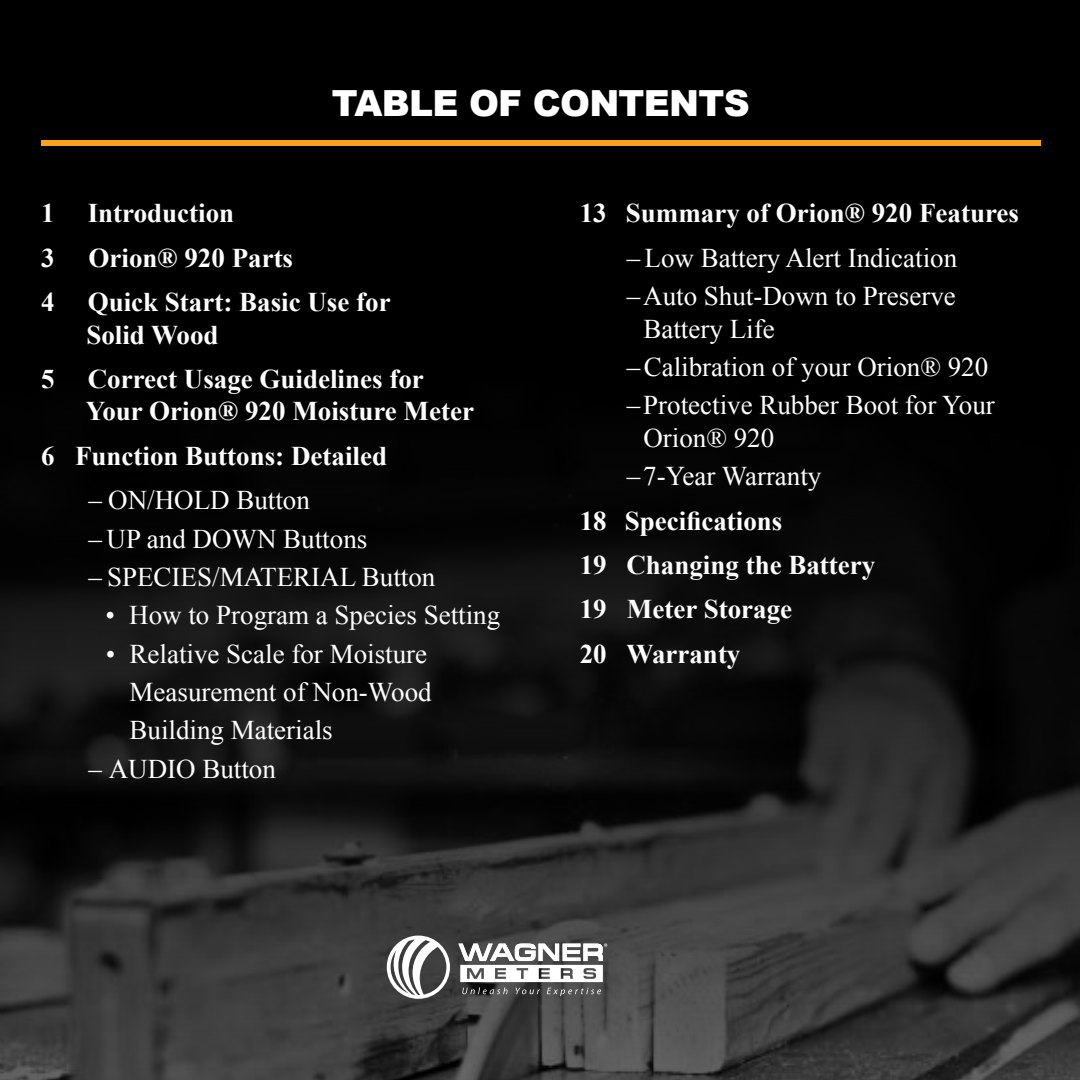
<style>
.page{position:relative;width:1080px;height:1080px;background:#000}
.page>*{position:absolute;margin:0;border:0;box-sizing:border-box;transform-origin:0 0}
.t1{font:900 36px "Arial";letter-spacing:-.02em;color:#fff}
.t2{font:27px/38.4px "Times New Roman";color:#fff}
.t3{font:700 27px/44.4px "Times New Roman";color:#fff}
</style>
<div class="page">
<img style="left:0;top:496px;width:1080px;height:584px">
<div style="left:41px;top:140px;width:999px;height:6px;background:#faa31a"></div>
<svg style="left:387px;top:936px;width:63px;height:63px;background:#909090"></svg>
<svg style="left:458px;top:944px;width:149px;height:52px;background:#999"></svg>
<h1 class="t1" style="left:332px;top:77px;width:419px">TABLE OF CONTENTS</h1>
<p class="t3" style="left:41px;top:190px;width:194px">1 Introduction<br>3</p>
<p class="t3" style="left:41px;top:235px;width:351px;text-indent:47px">Orion® 920 Parts<br>4 Quick Start: Basic Use for</p>
<p class="t3" style="left:41px;top:312px;width:384px;text-indent:45px">Solid Wood<br>5 Correct Usage Guidelines for</p>
<p class="t3" style="left:41px;top:388px;width:434px;text-indent:45px">Your Orion® 920 Moisture Meter<br>6 Function Buttons: Detailed</p>
<p class="t2" style="left:89px;top:480px;width:223px">– ON/HOLD Button</p>
<p class="t2" style="left:89px;top:519px;width:280px">– UP and DOWN Buttons</p>
<p class="t2" style="left:89px;top:557px;width:348px">– SPECIES/MATERIAL Button</p>
<p class="t2" style="left:106px;top:596px;width:396px">• How to Program a Species Setting</p>
<p class="t2" style="left:130px;top:634px;width:304px;text-indent:-24px">• Relative Scale for Moisture<br>Measurement of Non-Wood<br>Building Materials</p>
<p class="t2" style="left:89px;top:749px;width:189px">– AUDIO Button</p>
<p class="t3" style="left:580px;top:190px;width:441px">13 Summary of Orion® 920 Features</p>
<p class="t2" style="left:627px;top:238px;width:332px">– Low Battery Alert Indication –Auto Shut-Down to Preserve</p>
<p class="t2" style="left:627px;top:309px;width:369px;text-indent:16px">Battery Life<br>–Calibration of your Orion® 920 –Protective Rubber Boot for Your</p>
<p class="t2" style="left:627px;top:418px;width:196px;text-indent:16px">Orion® 920 –7-Year Warranty</p>
<p class="t3" style="left:580px;top:498px;width:297px">18 Specifications<br>19 Changing the Battery<br>19 Meter Storage<br>20 Warranty</p>
</div>
